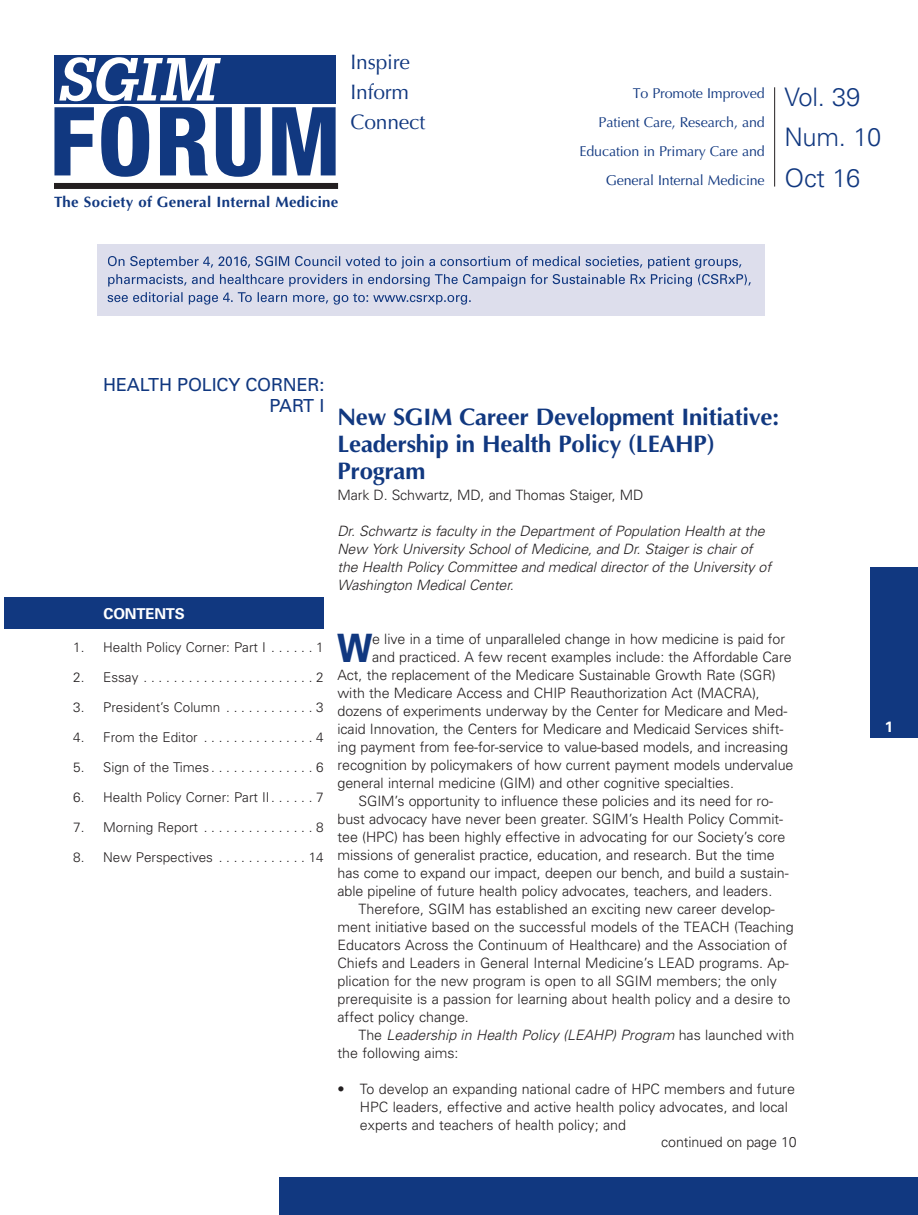
<style>
.page{position:relative;width:918px;height:1215px;background:#fff}
.page>*{position:absolute;margin:0;border:0;box-sizing:border-box;transform-origin:0 0}
.t1{font:800 condensed 95.55px "Helvetica Neue";letter-spacing:.02em;color:#113880}
.t2{font:italic 700 59.4px "Glypha";color:#fff}
.t3{font:700 condensed 39.15px "Univers";color:#113880}
.t4{font:300 25.5px/40.5px "Univers";letter-spacing:-.01em;color:#113880}
.t5{font:700 24px/27px "Optima";letter-spacing:-.01em;color:#113880}
.t6{font:21px/30px "Optima LT Std";letter-spacing:-.01em;color:#113880}
.t7{font:18px/21px "Univers";letter-spacing:-.01em;color:#113880;text-align:right}
.t8{font:700 15px "Optima";letter-spacing:.02em;color:#113880}
.t9{font:700 15px "Univers";letter-spacing:-.01em;color:#fff}
.t10{font:300 14.25px "Univers";letter-spacing:-.005em;color:#231f20}
.t11{font:italic 300 14.25px/18px "Univers";letter-spacing:-.01em;color:#231f20}
.t12{font:14.25px/29px "Optima LT Std";letter-spacing:-.01em;color:#113880;text-align:right}
.t13{font:300 13.5px "Univers";color:#231f20}
.s1{font-style:normal}
</style>
<div class="page">
<div style="left:870px;top:567px;width:48px;height:171px;background:#113880"></div>
<div style="left:279px;top:1178px;width:639px;height:37px;background:#113880"></div>
<hr style="left:774px;top:87px;width:1px;height:100px;background:#231f20">
<div style="left:5px;top:597px;width:319px;height:32px;background:#113880"></div>
<div style="left:55px;top:55px;width:281px;height:48px;background:#113880"></div>
<div style="left:54px;top:183px;width:284px;height:6px;background:#231f20"></div>
<div style="left:98px;top:244px;width:667px;height:72px;background:#dddeec"></div>
<svg style="left:108px;top:256px;width:116px;height:49px"></svg>
<h2 class="t2" style="left:57px;top:45px;width:159px">SGIM</h2>
<h1 class="t1" style="left:50px;top:107px;width:293px">FORUM</h1>
<p class="t8" style="left:54px;top:193px;width:286px">The Society of General Internal Medicine</p>
<h3 class="t6" style="left:351px;top:49px;width:76px">Inspire<br>Inform<br>Connect</h3>
<p class="t12" style="left:579px;top:80px;width:187px">To Promote Improved<br>Patient Care, Research, and<br>Education in Primary Care and<br>General Internal Medicine</p>
<h3 class="t4" style="left:784px;top:79px;width:98px">Vol. 39<br>Num. 10<br>Oct 16</h3>
<p class="t7" style="left:103px;top:376px;width:223px">HEALTH POLICY CORNER:<br>PART I</p>
<p class="t9" style="left:104px;top:608px;width:83px">CONTENTS</p>
<p class="t13" style="left:73px;top:642px;width:252px">1. Health Policy Corner: Part I . . . . . . 1</p>
<p class="t13" style="left:73px;top:672px;width:252px">2. Essay.......................2</p>
<p class="t13" style="left:73px;top:702px;width:252px">3. President’s Column . . . . . . . . . . . . 3</p>
<p class="t13" style="left:73px;top:732px;width:252px">4. FromtheEditor ...............4</p>
<p class="t13" style="left:73px;top:762px;width:252px">5. SignoftheTimes..............6</p>
<p class="t13" style="left:73px;top:792px;width:252px">6. Health Policy Corner: Part II. . . . . . 7</p>
<p class="t13" style="left:73px;top:822px;width:252px">7. MorningReport ...............8</p>
<p class="t13" style="left:73px;top:852px;width:252px">8. New Perspectives . . . . . . . . . . . . 14</p>
<h3 class="t5" style="left:338px;top:403px;width:443px">New SGIM Career Development Initiative:<br>Leadership in Health Policy (LEAHP)<br>Program</h3>
<p class="t10" style="left:338px;top:489px;width:307px">Mark D. Schwartz, MD, and Thomas Staiger, MD</p>
<p class="t11" style="left:337px;top:523px;width:435px">Dr. Schwartz is faculty in the Department of Population Health at the New York University School of Medicine, and Dr. Staiger is chair of the Health Policy Committee and medical director of the University of Washington Medical Center.</p>
<h3 class="t3" style="left:338px;top:633px;width:36px">W</h3>
<p class="t10" style="left:372px;top:633px;width:414px">e live in a time of unparalleled change in how medicine is paid for</p>
<p class="t10" style="left:372px;top:651px;width:421px">and practiced. A few recent examples include: the Affordable Care</p>
<p class="t10" style="left:337px;top:669px;width:440px">Act, the replacement of the Medicare Sustainable Growth Rate (SGR)</p>
<p class="t10" style="left:337px;top:687px;width:424px">with the Medicare Access and CHIP Reauthorization Act (MACRA),</p>
<p class="t10" style="left:337px;top:705px;width:451px">dozens of experiments underway by the Center for Medicare and Med-</p>
<p class="t10" style="left:337px;top:723px;width:447px">icaid Innovation, the Centers for Medicare and Medicaid Services shift-</p>
<p class="t10" style="left:338px;top:741px;width:452px">ing payment from fee-for-service to value-based models, and increasing</p>
<p class="t10" style="left:338px;top:759px;width:458px">recognition by policymakers of how current payment models undervalue</p>
<p class="t10" style="left:338px;top:777px;width:398px">general internal medicine (GIM) and other cognitive specialties.</p>
<p class="t10" style="left:359px;top:795px;width:416px">SGIM’s opportunity to influence these policies and its need for ro-</p>
<p class="t10" style="left:337px;top:813px;width:447px">bust advocacy have never been greater. SGIM’s Health Policy Commit-</p>
<p class="t10" style="left:337px;top:831px;width:449px">tee (HPC) has been highly effective in advocating for our Society’s core</p>
<p class="t10" style="left:337px;top:849px;width:439px">missions of generalist practice, education, and research. But the time</p>
<p class="t10" style="left:337px;top:867px;width:453px">has come to expand our impact, deepen our bench, and build a sustain-</p>
<p class="t10" style="left:337px;top:885px;width:436px">able pipeline of future health policy advocates, teachers, and leaders.</p>
<p class="t10" style="left:358px;top:903px;width:418px">Therefore, SGIM has established an exciting new career develop-</p>
<p class="t10" style="left:337px;top:921px;width:458px">ment initiative based on the successful models of the TEACH (Teaching</p>
<p class="t10" style="left:337px;top:939px;width:452px">Educators Across the Continuum of Healthcare) and the Association of</p>
<p class="t10" style="left:337px;top:957px;width:453px">Chiefs and Leaders in General Internal Medicine’s LEAD programs. Ap-</p>
<p class="t10" style="left:337px;top:975px;width:441px">plication for the new program is open to all SGIM members; the only</p>
<p class="t10" style="left:337px;top:993px;width:454px">prerequisite is a passion for learning about health policy and a desire to</p>
<p class="t10" style="left:337px;top:1011px;width:133px">affect policy change.</p>
<p class="t11" style="left:358px;top:1027px;width:437px"><span class="s1">The</span> Leadership in Health Policy (LEAHP) Program <span class="s1">has launched with</span></p>
<p class="t10" style="left:337px;top:1047px;width:123px">the following aims:</p>
<p class="t10" style="left:337px;top:1083px;width:459px">• To develop an expanding national cadre of HPC members and future</p>
<p class="t10" style="left:360px;top:1101px;width:429px">HPC leaders, effective and active health policy advocates, and local</p>
<p class="t10" style="left:360px;top:1119px;width:268px">experts and teachers of health policy; and</p>
<p class="t10" style="left:661px;top:1137px;width:137px">continued on page 10</p>
<p class="t9" style="left:885px;top:721px;width:10px">1</p>
</div>
